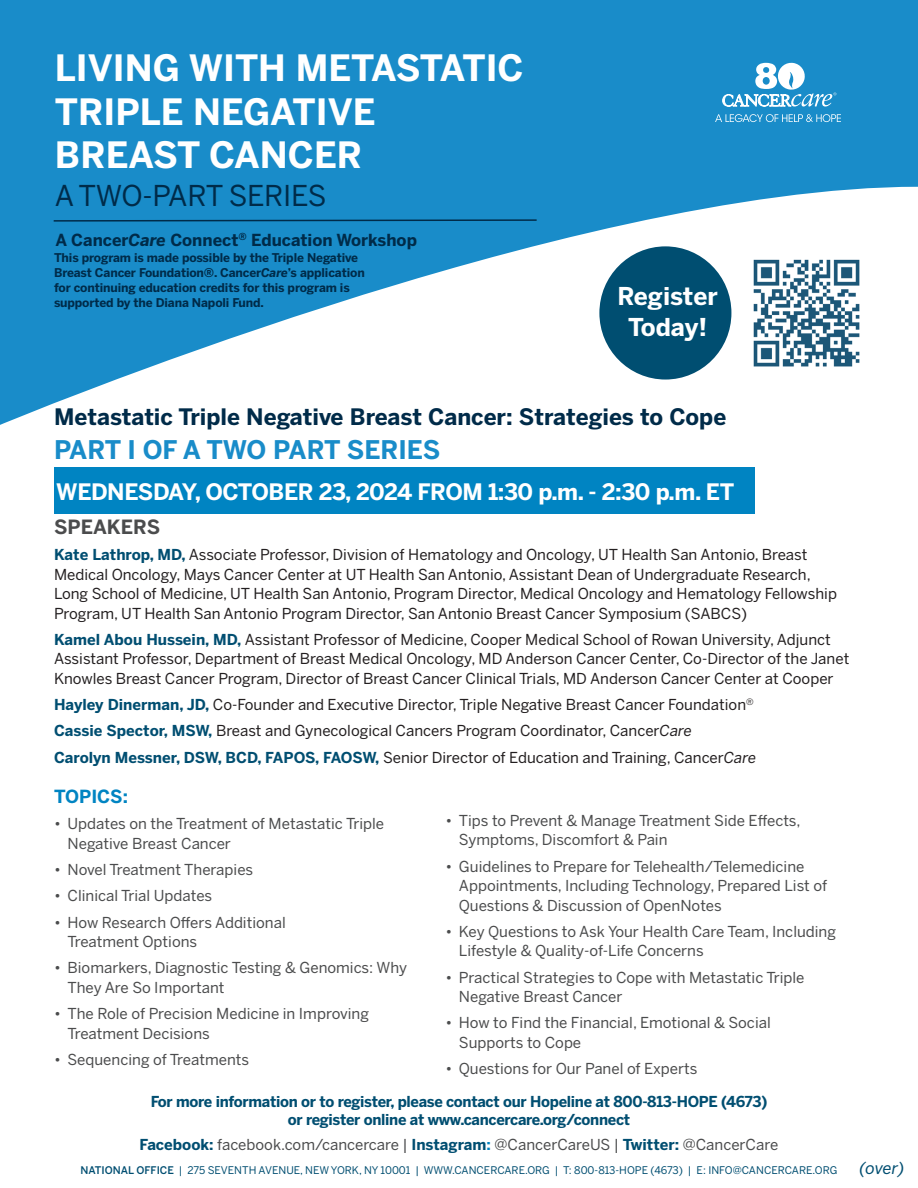
<style>
.page{position:relative;width:918px;height:1188px;background:#fff}
.page>*{position:absolute;margin:0;border:0;box-sizing:border-box;transform-origin:0 0}
.t1{font:700 36px/43.5px "Benton Sans";color:#fff}
.t2{font:28.5px "Benton Sans";letter-spacing:-.01em;color:#002b49}
.Main_Intro{font:700 25.5px "Benton Sans";color:#198cc9}
.t3{font:700 24.45px "Benton Sans";color:#fff}
.Main_Intro-2{font:700 22.5px "Benton Sans";color:#002b49}
.t4{font:700 22.5px "Benton Sans";letter-spacing:-.02em;color:#fff}
.t5{font:700 19.5px "Benton Sans";color:#4b4c4d}
.Leadder{font:700 18px "Benton Sans";color:#0084c2}
.Main_Intro-3{font:700 16.5px "Benton Sans";color:#002b49}
.Leadder-2{font:italic 16.5px "Benton Sans";color:#004e71}
.Main_Intro-4{font:15px/19.5px "Benton Sans";color:#231f20}
.Leadder-3{font:15px/19.5px "Benton Sans";color:#4b4c4d}
.Leadder-4{font:700 15px/18px "Benton Sans";letter-spacing:-.02em;color:#004e71;text-align:center}
.Leadder-5{font:700 12px/15px "Benton Sans";letter-spacing:-.01em;color:#002b49}
.t6{font:10.5px "Benton Sans";color:#004e71}
.s1{font-style:italic}
.s2{font-weight:700;color:#004e71}
.s3{font-weight:700;color:#0084c2}
.s4{font-weight:500}
</style>
<div class="page">
<svg style="left:0;top:0;width:918px;height:425px;fill:#198cc9"></svg>
<svg style="left:52px;top:219px;width:486px;height:3px"></svg>
<div style="left:54px;top:468px;width:701px;height:46px;background:#0084c2"></div>
<div style="left:599px;top:246px;width:132px;height:134px;background:#004e71;border-radius:50%"></div>
<img style="left:750px;top:257px;width:113px;height:112px">
<svg style="left:715px;top:114px;width:126px;height:8px"></svg>
<svg style="left:723px;top:62px;width:113px;height:45px"></svg>
<p class="t1" style="left:55px;top:46px;width:471px">LIVING WITH METASTATIC<br>TRIPLE NEGATIVE</p>
<p class="t1" style="left:55px;top:133px;width:309px">BREAST CANCER</p>
<p class="t2" style="left:55px;top:178px;width:273px">A TWO-PART SERIES</p>
<p class="Main_Intro-3" style="left:55px;top:230px;width:363px">A Cancer<span class="s1">Care</span> Connect<sup>®</sup> Education Workshop</p>
<p class="Leadder-5" style="left:54px;top:250px;width:312px">This program is made possible by the Triple Negative Breast Cancer Foundation®. Cancer<span class="s1">Care</span>’s application for continuing education credits for this program is supported by the Diana Napoli Fund.</p>
<p class="t3" style="left:617px;top:281px;width:102px">Register</p>
<p class="t3" style="left:628px;top:313px;width:81px">Today!</p>
<p class="Main_Intro-2" style="left:54px;top:403px;width:674px">Metastatic Triple Negative Breast Cancer: Strategies to Cope</p>
<p class="Main_Intro" style="left:54px;top:435px;width:388px">PART I OF A TWO PART SERIES</p>
<p class="t4" style="left:56px;top:478px;width:679px">WEDNESDAY, OCTOBER 23, 2024 FROM 1:30 p.m. - 2:30 p.m. ET</p>
<p class="t5" style="left:54px;top:515px;width:108px">SPEAKERS</p>
<p class="Main_Intro-4" style="left:54px;top:545px;width:784px"><span class="s2">Kate Lathrop, MD,</span> Associate Professor, Division of Hematology and Oncology, UT Health San Antonio, Breast Medical Oncology, Mays Cancer Center at UT Health San Antonio, Assistant Dean of Undergraduate Research, Long School of Medicine, UT Health San Antonio, Program Director, Medical Oncology and Hematology Fellowship Program, UT Health San Antonio Program Director, San Antonio Breast Cancer Symposium (SABCS)</p>
<p class="Main_Intro-4" style="left:54px;top:630px;width:797px"><span class="s2">Kamel Abou Hussein, MD,</span> Assistant Professor of Medicine, Cooper Medical School of Rowan University, Adjunct<br>Assistant Professor, Department of Breast Medical Oncology, MD Anderson Cancer Center, Co-Director of the Janet<br>Knowles Breast Cancer Program, Director of Breast Cancer Clinical Trials, MD Anderson Cancer Center at Cooper</p>
<p class="Main_Intro-4" style="left:54px;top:695px;width:701px"><span class="s2">Hayley Dinerman, JD,</span> Co-Founder and Executive Director, Triple Negative Breast Cancer Foundation<sup>®</sup></p>
<p class="Main_Intro-4" style="left:54px;top:721px;width:639px"><span class="s2">Cassie Spector, MSW,</span> Breast and Gynecological Cancers Program Coordinator, Cancer<span class="s1">Care</span></p>
<p class="Main_Intro-4" style="left:54px;top:747px;width:704px"><span class="s2">Carolyn Messner, DSW, BCD, FAPOS, FAOSW,</span> Senior Director of Education and Training, Cancer<span class="s1">Care</span></p>
<p class="Leadder" style="left:54px;top:786px;width:76px">TOPICS:</p>
<p class="Leadder-3" style="left:68px;top:814px;width:318px;text-indent:-14px">• Updates on the Treatment of Metastatic Triple<br>Negative Breast Cancer</p>
<p class="Leadder-3" style="left:54px;top:860px;width:201px">• Novel Treatment Therapies</p>
<p class="Leadder-3" style="left:54px;top:886px;width:160px">• Clinical Trial Updates</p>
<p class="Leadder-3" style="left:68px;top:912px;width:220px;text-indent:-14px">• How Research Offers Additional<br>Treatment Options</p>
<p class="Leadder-3" style="left:68px;top:958px;width:341px;text-indent:-14px">• Biomarkers, Diagnostic Testing &amp; Genomics: Why<br>They Are So Important</p>
<p class="Leadder-3" style="left:68px;top:1004px;width:303px;text-indent:-14px">• The Role of Precision Medicine in Improving<br>Treatment Decisions</p>
<p class="Leadder-3" style="left:54px;top:1050px;width:197px">• Sequencing of Treatments</p>
<p class="Leadder-3" style="left:459px;top:810px;width:343px;text-indent:-14px">• Tips to Prevent &amp; Manage Treatment Side Effects,<br>Symptoms, Discomfort &amp; Pain</p>
<p class="Leadder-3" style="left:459px;top:856px;width:370px;text-indent:-14px">• Guidelines to Prepare for Telehealth/Telemedicine<br>Appointments, Including Technology, Prepared List of<br>Questions &amp; Discussion of OpenNotes</p>
<p class="Leadder-3" style="left:459px;top:921px;width:379px;text-indent:-14px">• Key Questions to Ask Your Health Care Team, Including<br>Lifestyle &amp; Quality-of-Life Concerns</p>
<p class="Leadder-3" style="left:459px;top:967px;width:347px;text-indent:-14px">• Practical Strategies to Cope with Metastatic Triple<br>Negative Breast Cancer</p>
<p class="Leadder-3" style="left:459px;top:1013px;width:313px;text-indent:-14px">• How to Find the Financial, Emotional &amp; Social<br>Supports to Cope</p>
<p class="Leadder-3" style="left:445px;top:1059px;width:253px">• Questions for Our Panel of Experts</p>
<p class="Leadder-4" style="left:151px;top:1093px;width:618px">For more information or to register, please contact our Hopeline at 800-813-HOPE (4673) or register online at www.cancercare.org/connect</p>
<p class="Leadder-3" style="left:140px;top:1135px;width:640px"><span class="s2">Facebook:</span> facebook.com/cancercare | <span class="s2">Instagram</span><span class="s3">:</span> @CancerCareUS | <span class="s2">Twitter:</span> @CancerCare</p>
<p class="t6" style="left:81px;top:1164px;width:758px"><span class="s4">NATIONAL OFFICE</span> | 275 SEVENTH AVENUE, NEW YORK, NY 10001 | WWW.CANCERCARE.ORG | T: 800-813-HOPE (4673) | E: INFO@CANCERCARE.ORG</p>
<p class="Leadder-2" style="left:859px;top:1158px;width:47px">(over)</p>
</div>
